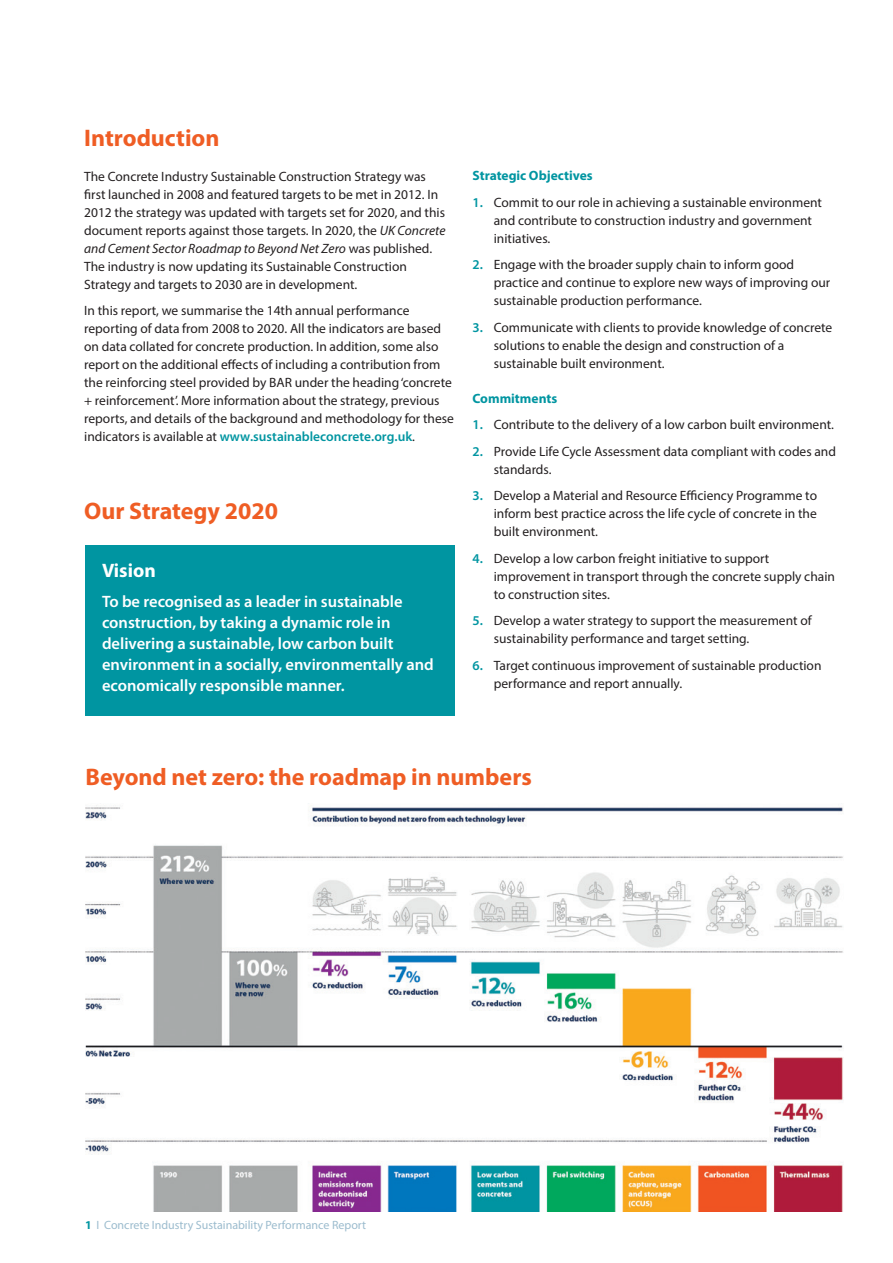
<style>
.page{position:relative;width:893px;height:1263px;background:#fff}
.page>*{position:absolute;margin:0;border:0;box-sizing:border-box;transform-origin:0 0}
.t1{font:700 24px "Myriad Pro";color:#ef5d24}
.t2{font:700 19.5px "Myriad Pro";color:#fff}
.t3{font:600 16.5px/21px "Myriad Pro";color:#fff}
.t4{font:13.5px/18px "Myriad Pro";color:#231f20}
.t5{font:700 13.5px "Myriad Pro";color:#0095a1}
.t6{font:12px "Myriad Pro";color:#9cbcce}
.s1{font-style:italic}
.s2{font-weight:600;color:#0095a1}
.s3{font-weight:700;color:#0095a1}
</style>
<div class="page">
<div style="left:85px;top:546px;width:369px;height:170px;background:#0095a1"></div>
<img style="left:85px;top:805px;width:758px;height:407px">
<h1 class="t1" style="left:84px;top:122px;width:137px">Introduction</h1>
<p class="t4" style="left:84px;top:167px;width:363px">The Concrete Industry Sustainable Construction Strategy was first launched in 2008 and featured targets to be met in 2012. In 2012 the strategy was updated with targets set for 2020, and this document reports against those targets. In 2020, the <span class="s1">UK Concrete and Cement Sector Roadmap to Beyond Net Zero</span> was published.<br>The industry is now updating its Sustainable Construction Strategy and targets to 2030 are in development.</p>
<p class="t4" style="left:84px;top:301px;width:371px">In this report, we summarise the 14th annual performance reporting of data from 2008 to 2020. All the indicators are based on data collated for concrete production. In addition, some also report on the additional effects of including a contribution from the reinforcing steel provided by BAR under the heading ‘concrete + reinforcement’. More information about the strategy, previous reports, and details of the background and methodology for these indicators is available at <span class="s2">www.sustainableconcrete.org.uk</span>.</p>
<h1 class="t1" style="left:84px;top:495px;width:195px">Our Strategy 2020</h1>
<h2 class="t2" style="left:102px;top:558px;width:55px">Vision</h2>
<p class="t3" style="left:102px;top:591px;width:333px">To be recognised as a leader in sustainable construction, by taking a dynamic role in delivering a sustainable, low carbon built environment in a socially, environmentally and economically responsible manner.</p>
<p class="t5" style="left:472px;top:167px;width:122px">Strategic Objectives</p>
<p class="t4" style="left:494px;top:193px;width:330px;text-indent:-21px"><span class="s2">1.</span> Commit to our role in achieving a sustainable environment and contribute to construction industry and government initiatives.</p>
<p class="t4" style="left:494px;top:256px;width:338px;text-indent:-21px"><span class="s2">2.</span> Engage with the broader supply chain to inform good practice and continue to explore new ways of improving our sustainable production performance.</p>
<p class="t4" style="left:494px;top:318px;width:340px;text-indent:-21px"><span class="s2">3.</span> Communicate with clients to provide knowledge of concrete solutions to enable the design and construction of a sustainable built environment.</p>
<p class="t5" style="left:472px;top:389px;width:86px">Commitments</p>
<p class="t4" style="left:472px;top:416px;width:363px"><span class="s2">1.</span> Contribute to the delivery of a low carbon built environment.</p>
<p class="t4" style="left:494px;top:442px;width:344px;text-indent:-21px"><span class="s2">2.</span> Provide Life Cycle Assessment data compliant with codes and standards.</p>
<p class="t4" style="left:494px;top:487px;width:325px;text-align:justify;text-indent:-21px"><span class="s2">3.</span> Develop a Material and Resource Efficiency Programme to inform best practice across the life cycle of concrete in the built environment.</p>
<p class="t4" style="left:494px;top:549px;width:343px;text-indent:-21px"><span class="s2">4.</span> Develop a low carbon freight initiative to support improvement in transport through the concrete supply chain to construction sites.</p>
<p class="t4" style="left:494px;top:612px;width:319px;text-indent:-21px"><span class="s2">5.</span> Develop a water strategy to support the measurement of sustainability performance and target setting.</p>
<p class="t4" style="left:494px;top:656px;width:329px;text-indent:-21px"><span class="s2">6.</span> Target continuous improvement of sustainable production performance and report annually.</p>
<h1 class="t1" style="left:85px;top:761px;width:448px">Beyond net zero: the roadmap in numbers</h1>
<p class="t6" style="left:85px;top:1218px;width:283px"><span class="s3">1</span> I Concrete Industry Sustainability Performance Report</p>
</div>
